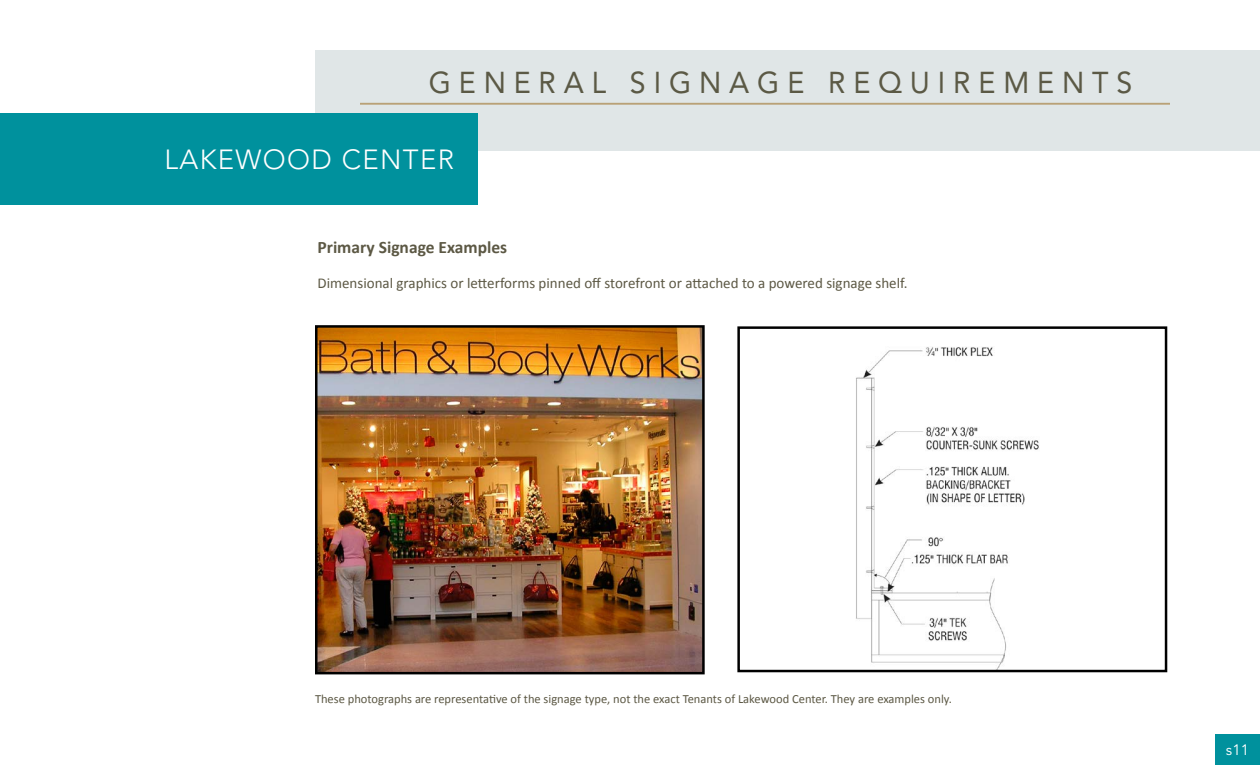
<style>
.page{position:relative;width:1260px;height:765px;background:#fff}
.page>*{position:absolute;margin:0;border:0;box-sizing:border-box;transform-origin:0 0}
.t1{font:30px "Avenir LT Std";letter-spacing:.275em;color:#5b5945;scale:.95 1}
.t2{font:300 27.5px "Avenir LT Std";letter-spacing:.05em;color:#fff}
.t3{font:700 17.5px "Calibri";color:#5c5844}
.t4{font:15px "Calibri";color:#5c5844}
.t5{font:15px "Avenir LT Std";color:#fff}
.t6{font:12.5px "Calibri";color:#5c5844}
</style>
<div class="page">
<div style="left:315px;top:50px;width:945px;height:101px;background:#e0e6e7"></div>
<div style="left:1215px;top:734px;width:45px;height:31px;background:#00919d"></div>
<div style="left:0;top:114px;width:477px;height:91px;background:#00919d"></div>
<hr style="left:360px;top:103px;width:810px;height:2px;background:#b9a177">
<img style="left:318px;top:328px;width:384px;height:343px">
<div style="left:315px;top:325px;width:390px;height:349px;border:2px solid #000"></div>
<img style="left:856px;top:347px;width:183px;height:322px">
<div style="left:737px;top:326px;width:430px;height:346px;border:2px solid #000"></div>
<h1 class="t1" style="left:429px;top:65px;width:742px">GENERAL SIGNAGE REQUIREMENTS</h1>
<h2 class="t2" style="left:164px;top:143px;width:291px">LAKEWOOD CENTER</h2>
<h3 class="t3" style="left:318px;top:236px;width:191px">Primary Signage Examples</h3>
<p class="t4" style="left:318px;top:274px;width:592px">Dimensional graphics or letterforms pinned off storefront or attached to a powered signage shelf.</p>
<p class="t6" style="left:315px;top:691px;width:638px">These photographs are representative of the signage type, not the exact Tenants of Lakewood Center. They are examples only.</p>
<p class="t5" style="left:1226px;top:741px;width:25px">s11</p>
</div>
